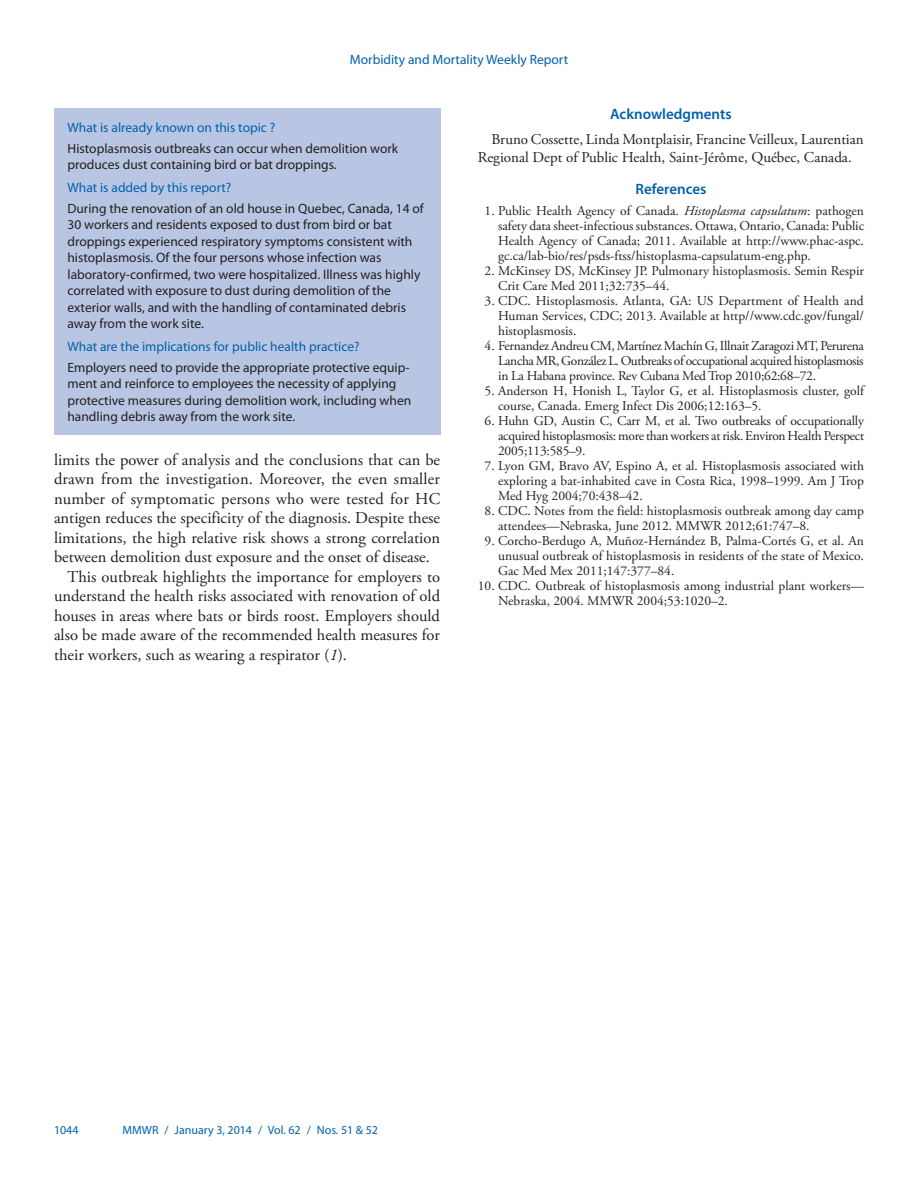
<style>
.page{position:relative;width:918px;height:1188px;background:#fff}
.page>*{position:absolute;margin:0;border:0;box-sizing:border-box;transform-origin:0 0}
.body_copy{font:16.5px/19.5px "Adobe Garamond Pro";color:#231f20;text-align:justify}
.acknowl_text{font:15px/18px "Adobe Garamond Pro";color:#231f20}
.headline3{font:600 15px "Myriad Pro";color:#0161ab}
.reference_text_1-99{font:13.5px/15px "Adobe Garamond Pro";color:#231f20;text-align:justify}
.fb_answer{font:13.5px/16.5px "Myriad Pro";color:#231f20}
.fb_question{font:13.5px "Myriad Pro";color:#0161ab}
.footer_left{font:12px "Myriad Pro";color:#0161ab}
.s1{font-style:italic}
</style>
<div class="page">
<div style="left:54px;top:108px;width:386px;height:327px;background:#b8c6e3"></div>
<p class="fb_question" style="left:350px;top:51px;width:220px">Morbidity and Mortality Weekly Report</p>
<p class="fb_question" style="left:68px;top:119px;width:209px">What is already known on this topic ?</p>
<p class="fb_answer" style="left:68px;top:140px;width:332px">Histoplasmosis outbreaks can occur when demolition work produces dust containing bird or bat droppings.</p>
<p class="fb_question" style="left:68px;top:179px;width:165px">What is added by this report?</p>
<p class="fb_answer" style="left:68px;top:200px;width:358px">During the renovation of an old house in Quebec, Canada, 14 of 30 workers and residents exposed to dust from bird or bat droppings experienced respiratory symptoms consistent with histoplasmosis. Of the four persons whose infection was laboratory-confirmed, two were hospitalized. Illness was highly correlated with exposure to dust during demolition of the exterior walls, and with the handling of contaminated debris away from the work site.</p>
<p class="fb_question" style="left:68px;top:338px;width:294px">What are the implications for public health practice?</p>
<p class="fb_answer" style="left:68px;top:359px;width:345px">Employers need to provide the appropriate protective equip&shy;ment and reinforce to employees the necessity of applying protective measures during demolition work, including when handling debris away from the work site.</p>
<p class="body_copy" style="left:54px;top:450px;width:388px">limits the power of analysis and the conclusions that can be drawn from the investigation. Moreover, the even smaller number of symptomatic persons who were tested for HC antigen reduces the specificity of the diagnosis. Despite these limitations, the high relative risk shows a strong correlation between demolition dust exposure and the onset of disease.</p>
<p class="body_copy" style="left:54px;top:567px;width:388px;text-indent:13px">This outbreak highlights the importance for employers to understand the health risks associated with renovation of old houses in areas where bats or birds roost. Employers should also be made aware of the recommended health measures for their workers, such as wearing a respirator (<span class="s1">1</span>).</p>
<p class="headline3" style="left:610px;top:105px;width:123px">Acknowledgments</p>
<p class="acknowl_text" style="left:478px;top:131px;width:387px;text-indent:14px">Bruno Cossette, Linda Montplaisir, Francine Veilleux, Laurentian<br>Regional Dept of Public Health, Saint-Jérôme, Québec, Canada.</p>
<p class="headline3" style="left:636px;top:179px;width:72px">References</p>
<p class="reference_text_1-99" style="left:498px;top:204px;width:367px;text-indent:-14px">1. Public Health Agency of Canada. <span class="s1">Histoplasma capsulatum</span>: pathogen safety data sheet-infectious substances. Ottawa, Ontario, Canada: Public Health Agency of Canada; 2011. Available at http://www.phac-aspc. gc.ca/lab-bio/res/psds-ftss/histoplasma-capsulatum-eng.php.</p>
<p class="reference_text_1-99" style="left:498px;top:264px;width:367px;text-indent:-14px">2. McKinsey DS, McKinsey JP. Pulmonary histoplasmosis. Semin Respir<br>Crit Care Med 2011;32:735–44.</p>
<p class="reference_text_1-99" style="left:498px;top:294px;width:367px;text-indent:-14px">3. CDC. Histoplasmosis. Atlanta, GA: US Department of Health and Human Services, CDC; 2013. Available at http//www.cdc.gov/fungal/ histoplasmosis.</p>
<p class="reference_text_1-99" style="left:498px;top:339px;width:367px;text-indent:-14px">4. Fernandez Andreu CM, Martínez Machín G, Illnait Zaragozi MT, Perurena Lancha MR, González L. Outbreaks of occupational acquired histoplasmosis in La Habana province. Rev Cubana Med Trop 2010;62:68–72.</p>
<p class="reference_text_1-99" style="left:498px;top:384px;width:367px;text-indent:-14px">5. Anderson H, Honish L, Taylor G, et al. Histoplasmosis cluster, golf course, Canada. Emerg Infect Dis 2006;12:163–5.</p>
<p class="reference_text_1-99" style="left:498px;top:414px;width:368px;text-indent:-14px">6. Huhn GD, Austin C, Carr M, et al. Two outbreaks of occupationally acquired histoplasmosis: more than workers at risk. Environ Health Perspect 2005;113:585–9.</p>
<p class="reference_text_1-99" style="left:498px;top:459px;width:367px;text-indent:-14px">7. Lyon GM, Bravo AV, Espino A, et al. Histoplasmosis associated with exploring a bat-inhabited cave in Costa Rica, 1998–1999. Am J Trop Med Hyg 2004;70:438–42.</p>
<p class="reference_text_1-99" style="left:498px;top:504px;width:367px;text-indent:-14px">8. CDC. Notes from the field: histoplasmosis outbreak among day camp attendees—Nebraska, June 2012. MMWR 2012;61:747–8.</p>
<p class="reference_text_1-99" style="left:498px;top:534px;width:367px;text-indent:-14px">9. Corcho-Berdugo A, Muñoz-Hernández B, Palma-Cortés G, et al. An unusual outbreak of histoplasmosis in residents of the state of Mexico.<br>Gac Med Mex 2011;147:377–84.</p>
<p class="reference_text_1-99" style="left:498px;top:579px;width:367px;text-indent:-20px">10. CDC. Outbreak of histoplasmosis among industrial plant workers—<br>Nebraska, 2004. MMWR 2004;53:1020–2.</p>
<p class="footer_left" style="left:54px;top:1123px;width:26px">1044</p>
<p class="footer_left" style="left:123px;top:1123px;width:257px">MMWR / January 3, 2014 / Vol. 62 / Nos. 51 &amp; 52</p>
</div>
